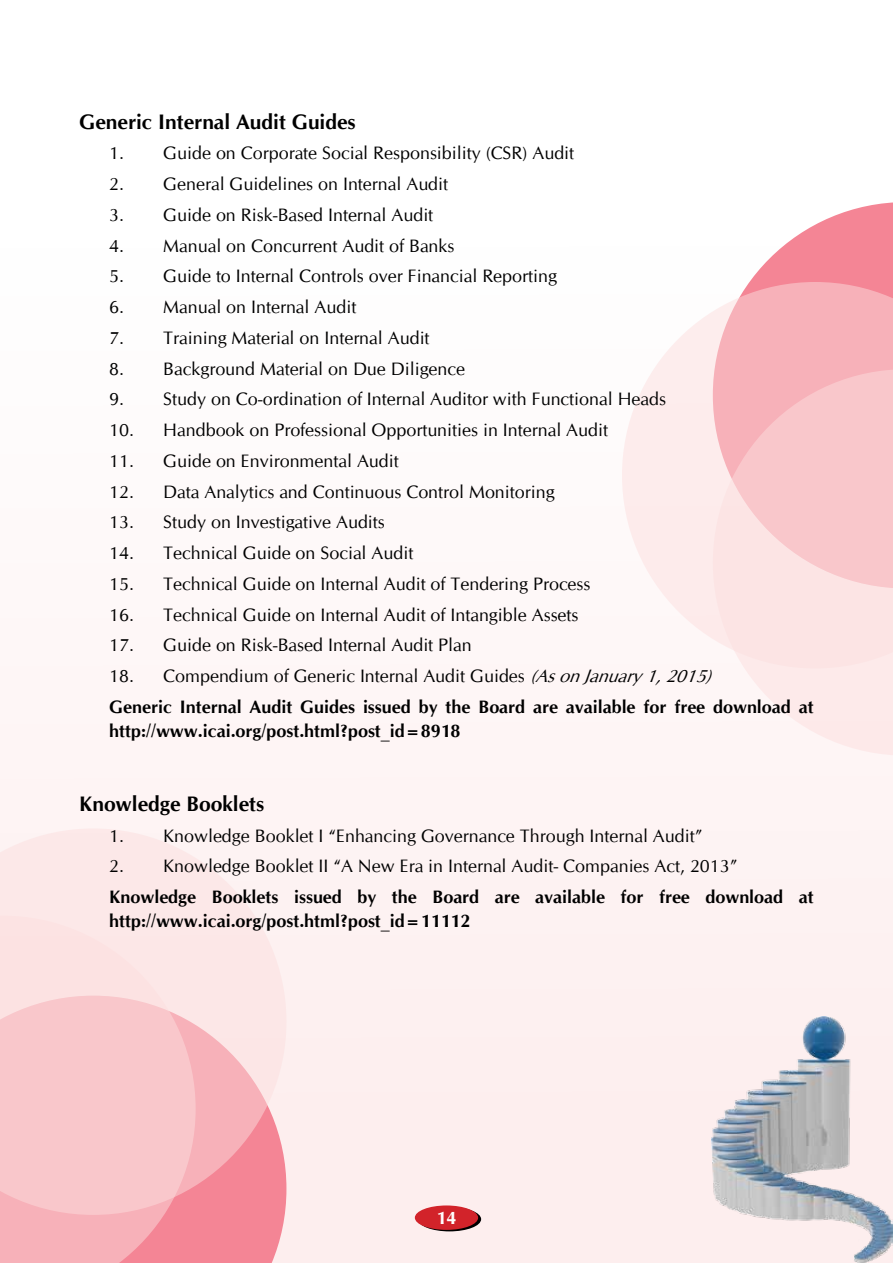
<style>
.page{position:relative;width:893px;height:1263px;background:#fef8f8}
.page>*{position:absolute;margin:0;border:0;box-sizing:border-box;transform-origin:0 0}
.t1{font:700 21px "CG Omega";color:#000}
.t2{font:18px "CG Omega";color:#000}
.t3{font:700 18px/30.9px "CG Omega";color:#000}
.t4{font:700 18px "CG Omega";color:#fff}
.s1{font-weight:400}
.s2{font-weight:400;font-style:italic}
</style>
<div class="page">
<svg style="left:749px;top:202px;width:144px;height:80px;fill:#f48595"></svg>
<svg style="left:745px;top:668px;width:148px;height:87px;fill:#fdeaea"></svg>
<svg style="left:622px;top:282px;width:271px;height:386px"></svg>
<svg style="left:196px;top:1215px;width:90px;height:48px;fill:#f48595"></svg>
<svg style="left:0;top:828px;width:286px;height:387px;fill:#fce8e8"></svg>
<svg style="left:0;top:916px;width:196px;height:347px;fill:#f9c7cb"></svg>
<img style="left:712px;top:1017px;width:181px;height:246px">
<svg style="left:418px;top:1207px;width:63px;height:24px"></svg>
<div style="left:415px;top:1205px;width:63px;height:25px;background:#d2232a;border-radius:50%"></div>
<p class="t1" style="left:79px;top:108px;width:278px">Generic Internal Audit Guides</p>
<p class="t2" style="left:109px;top:143px;width:466px">1. Guide on Corporate Social Responsibility (CSR) Audit</p>
<p class="t2" style="left:109px;top:173px;width:340px">2. General Guidelines on Internal Audit</p>
<p class="t2" style="left:109px;top:204px;width:325px">3. Guide on Risk-Based Internal Audit</p>
<p class="t2" style="left:109px;top:235px;width:347px">4. Manual on Concurrent Audit of Banks</p>
<p class="t2" style="left:109px;top:265px;width:449px">5. Guide to Internal Controls over Financial Reporting</p>
<p class="t2" style="left:109px;top:296px;width:249px">6. Manual on Internal Audit</p>
<p class="t2" style="left:109px;top:327px;width:322px">7. Training Material on Internal Audit</p>
<p class="t2" style="left:109px;top:358px;width:357px">8. Background Material on Due Diligence</p>
<p class="t2" style="left:109px;top:388px;width:558px">9. Study on Co-ordination of Internal Auditor with Functional Heads</p>
<p class="t2" style="left:109px;top:419px;width:500px">10. Handbook on Professional Opportunities in Internal Audit</p>
<p class="t2" style="left:109px;top:450px;width:291px">11. Guide on Environmental Audit</p>
<p class="t2" style="left:109px;top:481px;width:447px">12. Data Analytics and Continuous Control Monitoring</p>
<p class="t2" style="left:109px;top:511px;width:277px">13. Study on Investigative Audits</p>
<p class="t2" style="left:109px;top:542px;width:306px">14. Technical Guide on Social Audit</p>
<p class="t2" style="left:109px;top:573px;width:483px">15. Technical Guide on Internal Audit of Tendering Process</p>
<p class="t2" style="left:109px;top:604px;width:471px">16. Technical Guide on Internal Audit of Intangible Assets</p>
<p class="t2" style="left:109px;top:634px;width:364px">17. Guide on Risk-Based Internal Audit Plan</p>
<p class="t3" style="left:109px;top:660px;width:706px"><span class="s1">18. Compendium of Generic Internal Audit Guides</span> <span class="s2">(AsonJanuary1,2015)<br></span>Generic Internal Audit Guides issued by the Board are available for free download at</p>
<p class="t3" style="left:109px;top:715px;width:353px">http://www.icai.org/post.html?post_id=8918</p>
<p class="t1" style="left:79px;top:790px;width:187px">Knowledge Booklets</p>
<p class="t2" style="left:109px;top:825px;width:595px">1. Knowledge Booklet I “Enhancing Governance Through Internal Audit”</p>
<p class="t2" style="left:109px;top:855px;width:630px">2. Knowledge Booklet II “A New Era in Internal Audit- Companies Act, 2013”</p>
<p class="t3" style="left:109px;top:885px;width:706px;line-height:24px">Knowledge Booklets issued by the Board are available for free download at http://www.icai.org/post.html?post_id=11112</p>
<p class="t4" style="left:436px;top:1206px;width:21px">14</p>
</div>
